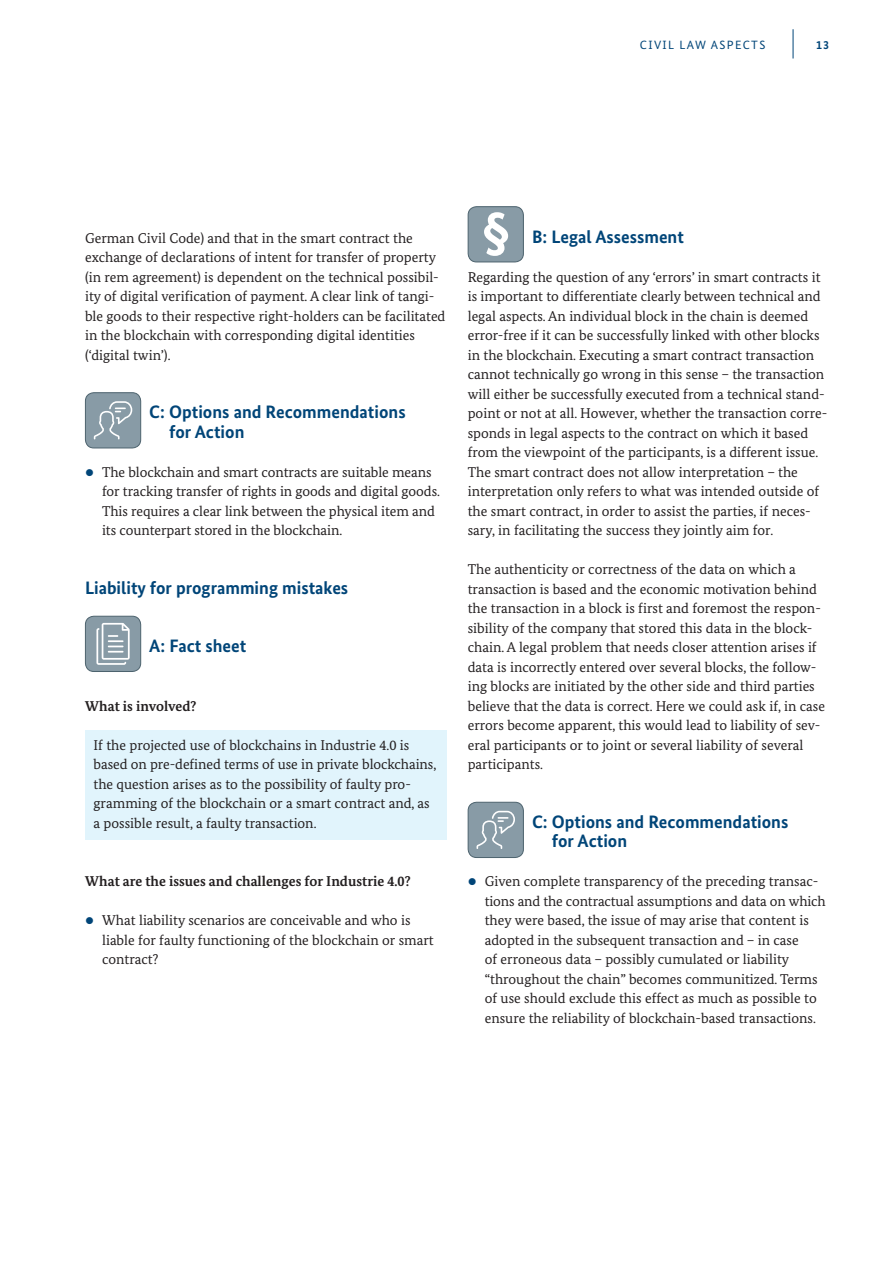
<style>
.page{position:relative;width:893px;height:1263px;background:#fff}
.page>*{position:absolute;margin:0;border:0;box-sizing:border-box;transform-origin:0 0}
.t1{font:700 56.4px "Bundes Sans";color:#fff}
.t2{font:700 18px/19.5px "Bundes Sans";color:#004578}
.t3{font:14.25px/19.5px "Bundes Serif";color:#231f20}
.t4{font:700 14.25px "Bundes Serif";color:#231f20}
.t5{font:12px "Bundes Sans";letter-spacing:.11em;color:#004578}
.t6{font:700 12px "Bundes Sans";color:#004578}
</style>
<div class="page">
<hr style="left:793px;top:29px;width:1px;height:30px;background:#004578">
<div style="left:85px;top:730px;width:361px;height:110px;background:#e1f4fc"></div>
<div style="left:85px;top:393px;width:56px;height:55px;background:#889ba6;border-radius:9px"></div>
<svg style="left:94px;top:401px;width:38px;height:38px"></svg>
<div style="left:85px;top:392px;width:56px;height:56px;border:1px solid #4d636e;border-radius:9px"></div>
<div style="left:85px;top:616px;width:56px;height:55px;background:#889ba6;border-radius:9px"></div>
<svg style="left:96px;top:623px;width:34px;height:42px"></svg>
<div style="left:85px;top:616px;width:56px;height:56px;border:1px solid #4d636e;border-radius:9px"></div>
<div style="left:468px;top:207px;width:55px;height:55px;background:#889ba6;border-radius:9px"></div>
<div style="left:468px;top:206px;width:56px;height:56px;border:1px solid #4d636e;border-radius:9px"></div>
<div style="left:468px;top:802px;width:55px;height:55px;background:#889ba6;border-radius:9px"></div>
<svg style="left:476px;top:811px;width:39px;height:38px"></svg>
<div style="left:468px;top:802px;width:56px;height:56px;border:1px solid #4d636e;border-radius:9px"></div>
<p class="t5" style="left:640px;top:37px;width:127px">CIVIL LAW ASPECTS</p>
<p class="t6" style="left:816px;top:37px;width:15px">13</p>
<p class="t3" style="left:85px;top:228px;width:362px">German Civil Code) and that in the smart contract the exchange of declarations of intent for transfer of property (in rem agreement) is dependent on the technical possibil&shy;ity of digital verification of payment. A clear link of tangi&shy;ble goods to their respective right-holders can be facilitated in the blockchain with corresponding digital identities (‘digital twin’).</p>
<p class="t2" style="left:169px;top:402px;width:238px;text-indent:-20px">C: Options and Recommendations for Action</p>
<p class="t3" style="left:102px;top:462px;width:339px">The blockchain and smart contracts are suitable means for tracking transfer of rights in goods and digital goods.<br>This requires a clear link between the physical item and its counterpart stored in the blockchain.</p>
<p class="t2" style="left:85px;top:578px;width:265px">Liability for programming mistakes</p>
<p class="t2" style="left:149px;top:636px;width:99px">A: Fact sheet</p>
<p class="t4" style="left:85px;top:697px;width:113px">What is involved?</p>
<p class="t3" style="left:94px;top:735px;width:344px">If the projected use of blockchains in Industrie 4.0 is based on pre-defined terms of use in private blockchains, the question arises as to the possibility of faulty pro&shy;gramming of the blockchain or a smart contract and, as a possible result, a faulty transaction.</p>
<p class="t4" style="left:85px;top:873px;width:327px">What are the issues and challenges for Industrie 4.0?</p>
<p class="t3" style="left:102px;top:911px;width:333px">What liability scenarios are conceivable and who is liable for faulty functioning of the blockchain or smart contract?</p>
<h1 class="t1" style="left:482px;top:196px;width:30px">§</h1>
<p class="t2" style="left:532px;top:227px;width:153px">B: Legal Assessment</p>
<p class="t3" style="left:468px;top:267px;width:361px">Regarding the question of any ‘errors’ in smart contracts it is important to differentiate clearly between technical and legal aspects. An individual block in the chain is deemed error-free if it can be successfully linked with other blocks in the blockchain. Executing a smart contract transaction cannot technically go wrong in this sense – the transaction will either be successfully executed from a technical stand&shy;point or not at all. However, whether the transaction corre&shy;sponds in legal aspects to the contract on which it based from the viewpoint of the participants, is a different issue.<br>The smart contract does not allow interpretation – the interpretation only refers to what was intended outside of the smart contract, in order to assist the parties, if neces&shy;sary, in facilitating the success they jointly aim for.</p>
<p class="t3" style="left:468px;top:559px;width:359px">The authenticity or correctness of the data on which a transaction is based and the economic motivation behind the transaction in a block is first and foremost the respon&shy;sibility of the company that stored this data in the block&shy;chain. A legal problem that needs closer attention arises if data is incorrectly entered over several blocks, the follow&shy;ing blocks are initiated by the other side and third parties believe that the data is correct. Here we could ask if, in case errors become apparent, this would lead to liability of sev&shy;eral participants or to joint or several liability of several participants.</p>
<p class="t2" style="left:552px;top:812px;width:238px;text-indent:-20px">C: Options and Recommendations for Action</p>
<p class="t3" style="left:485px;top:872px;width:343px">Given complete transparency of the preceding transac&shy;tions and the contractual assumptions and data on which they were based, the issue of may arise that content is adopted in the subsequent transaction and – in case<br>of erroneous data – possibly cumulated or liability “throughout the chain” becomes communitized. Terms of use should exclude this effect as much as possible to ensure the reliability of blockchain-based transactions.</p>
</div>
